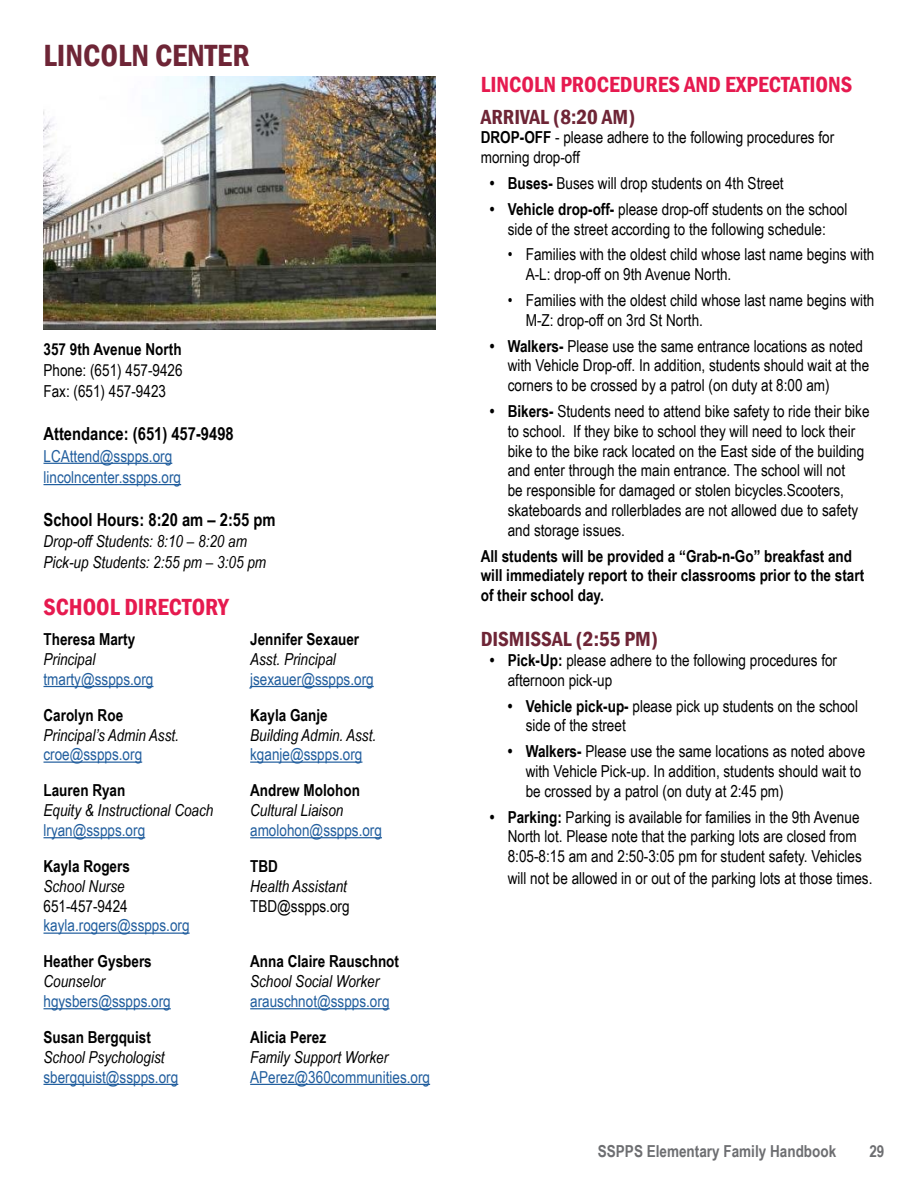
<style>
.page{position:relative;width:918px;height:1188px;background:#fff}
.page>*{position:absolute;margin:0;border:0;box-sizing:border-box;transform-origin:0 0}
.t1{font:600 condensed 31.5px "Franklin Gothic";color:#6e2536}
.t2{font:600 condensed 24px "Franklin Gothic";color:#e61a4f}
.t3{font:600 condensed 22.5px "Franklin Gothic";color:#e61a4f}
.t4{font:600 condensed 21px "Franklin Gothic";color:#6e2536}
.t5{font:700 18px "Arial Narrow";color:#000}
.t6{font:16.5px/19.8px "Arial Narrow";color:#000}
.t7{font:700 16.5px/19.8px "Arial Narrow";color:#000}
.t8{font:italic 16.5px/21.3px "Arial Narrow";color:#000}
.t9{font:16.5px/21.3px "Arial Narrow";color:#215e9e}
.t10{font:700 16.5px "Arial Narrow";color:#6d6e71}
.s1{font-weight:700}
</style>
<div class="page">
<hr style="left:44px;top:463px;width:128px;height:1px;background:#215e9e">
<hr style="left:44px;top:484px;width:137px;height:1px;background:#215e9e">
<hr style="left:44px;top:686px;width:109px;height:1px;background:#215e9e">
<hr style="left:250px;top:686px;width:124px;height:1px;background:#215e9e">
<hr style="left:44px;top:762px;width:98px;height:1px;background:#215e9e">
<hr style="left:250px;top:762px;width:112px;height:1px;background:#215e9e">
<hr style="left:44px;top:837px;width:101px;height:1px;background:#215e9e">
<hr style="left:250px;top:837px;width:132px;height:1px;background:#215e9e">
<hr style="left:44px;top:933px;width:146px;height:1px;background:#215e9e">
<hr style="left:44px;top:1008px;width:127px;height:1px;background:#215e9e">
<hr style="left:250px;top:1008px;width:140px;height:1px;background:#215e9e">
<hr style="left:44px;top:1084px;width:134px;height:1px;background:#215e9e">
<hr style="left:250px;top:1084px;width:180px;height:1px;background:#215e9e">
<img style="left:44px;top:76px;width:392px;height:253px">
<h1 class="t1" style="left:44px;top:34px;width:208px">LINCOLN CENTER</h1>
<p class="t7" style="left:44px;top:338px;width:140px">357 9th Avenue North</p>
<p class="t6" style="left:44px;top:359px;width:141px;line-height:21.3px">Phone: (651) 457-9426<br>Fax: (651) 457-9423</p>
<p class="t5" style="left:44px;top:420px;width:192px">Attendance: (651) 457-9498</p>
<p class="t9" style="left:44px;top:444px;width:139px">LCAttend@sspps.org lincolncenter.sspps.org</p>
<p class="t5" style="left:44px;top:506px;width:234px">School Hours: 8:20 am – 2:55 pm</p>
<p class="t8" style="left:44px;top:530px;width:224px">Drop-off Students: 8:10 – 8:20 am<br>Pick-up Students: 2:55 pm – 3:05 pm</p>
<h2 class="t2" style="left:44px;top:591px;width:187px">SCHOOL DIRECTORY</h2>
<p class="t7" style="left:44px;top:629px;width:93px">Theresa Marty</p>
<p class="t8" style="left:44px;top:648px;width:53px">Principal</p>
<p class="t9" style="left:44px;top:668px;width:111px">tmarty@sspps.org</p>
<p class="t7" style="left:250px;top:629px;width:111px">Jennifer Sexauer</p>
<p class="t8" style="left:250px;top:648px;width:87px">Asst. Principal</p>
<p class="t9" style="left:250px;top:668px;width:125px">jsexauer@sspps.org</p>
<p class="t7" style="left:44px;top:704px;width:81px">Carolyn Roe</p>
<p class="t8" style="left:44px;top:724px;width:137px">Principal’s Admin Asst.</p>
<p class="t9" style="left:44px;top:743px;width:100px">croe@sspps.org</p>
<p class="t7" style="left:44px;top:780px;width:83px">Lauren Ryan</p>
<p class="t8" style="left:44px;top:799px;width:171px">Equity &amp; Instructional Coach</p>
<p class="t9" style="left:44px;top:819px;width:103px">lryan@sspps.org</p>
<p class="t7" style="left:44px;top:855px;width:88px">Kayla Rogers</p>
<p class="t8" style="left:44px;top:875px;width:83px">School Nurse</p>
<p class="t6" style="left:44px;top:895px;width:86px">651-457-9424</p>
<p class="t9" style="left:44px;top:914px;width:148px">kayla.rogers@sspps.org</p>
<p class="t7" style="left:44px;top:951px;width:110px">Heather Gysbers</p>
<p class="t8" style="left:44px;top:970px;width:63px">Counselor</p>
<p class="t9" style="left:44px;top:990px;width:129px">hgysbers@sspps.org</p>
<p class="t7" style="left:44px;top:1027px;width:109px">Susan Bergquist</p>
<p class="t8" style="left:44px;top:1046px;width:123px">School Psychologist</p>
<p class="t9" style="left:44px;top:1066px;width:136px">sbergquist@sspps.org</p>
<p class="t7" style="left:250px;top:704px;width:79px">Kayla Ganje</p>
<p class="t8" style="left:250px;top:724px;width:128px">Building Admin. Asst.</p>
<p class="t9" style="left:250px;top:743px;width:114px">kganje@sspps.org</p>
<p class="t7" style="left:250px;top:780px;width:111px">Andrew Molohon</p>
<p class="t8" style="left:250px;top:799px;width:95px">Cultural Liaison</p>
<p class="t9" style="left:250px;top:819px;width:133px">amolohon@sspps.org</p>
<p class="t7" style="left:250px;top:855px;width:29px">TBD</p>
<p class="t8" style="left:250px;top:875px;width:98px">Health Assistant</p>
<p class="t6" style="left:250px;top:895px;width:101px">TBD@sspps.org</p>
<p class="t7" style="left:250px;top:951px;width:150px">Anna Claire Rauschnot</p>
<p class="t8" style="left:250px;top:970px;width:131px">School Social Worker</p>
<p class="t9" style="left:250px;top:990px;width:141px">arauschnot@sspps.org</p>
<p class="t7" style="left:250px;top:1027px;width:77px">Alicia Perez</p>
<p class="t8" style="left:250px;top:1046px;width:140px">Family Support Worker</p>
<p class="t9" style="left:250px;top:1066px;width:181px">APerez@360communities.org</p>
<h3 class="t3" style="left:481px;top:70px;width:373px">LINCOLN PROCEDURES AND EXPECTATIONS</h3>
<p class="t4" style="left:481px;top:103px;width:156px">ARRIVAL (8:20 AM)</p>
<p class="t6" style="left:481px;top:127px;width:355px"><span class="s1">DROP-OFF</span> - please adhere to the following procedures for morning drop-off</p>
<p class="t6" style="left:490px;top:173px;width:296px"><span class="s1">• Buses-</span> Buses will drop students on 4th Street</p>
<p class="t6" style="left:490px;top:198px;width:359px;text-align:center"><span class="s1">• Vehicle drop-off-</span> please drop-off students on the school side of the street according to the following schedule:</p>
<p class="t6" style="left:526px;top:244px;width:350px;text-indent:-18px">• Families with the oldest child whose last name begins with<br>A-L: drop-off on 9th Avenue North.</p>
<p class="t6" style="left:526px;top:290px;width:350px;text-indent:-18px">• Families with the oldest child whose last name begins with<br>M-Z: drop-off on 3rd St North.</p>
<p class="t6" style="left:508px;top:335px;width:363px;text-indent:-18px"><span class="s1">• Walkers-</span> Please use the same entrance locations as noted with Vehicle Drop-off. In addition, students should wait at the corners to be crossed by a patrol (on duty at 8:00 am)</p>
<p class="t6" style="left:508px;top:401px;width:363px;text-indent:-18px"><span class="s1">• Bikers-</span> Students need to attend bike safety to ride their bike to school. If they bike to school they will need to lock their bike to the bike rack located on the East side of the building and enter through the main entrance. The school will not<br>be responsible for damaged or stolen bicycles.Scooters, skateboards and rollerblades are not allowed due to safety and storage issues.</p>
<p class="t7" style="left:481px;top:545px;width:385px">All students will be provided a “Grab-n-Go” breakfast and will immediately report to their classrooms prior to the start of their school day.</p>
<p class="t4" style="left:481px;top:625px;width:179px">DISMISSAL (2:55 PM)</p>
<p class="t6" style="left:508px;top:650px;width:331px;text-indent:-18px"><span class="s1">• Pick-Up:</span> please adhere to the following procedures for afternoon pick-up</p>
<p class="t6" style="left:526px;top:695px;width:334px;text-indent:-18px"><span class="s1">• Vehicle pick-up-</span> please pick up students on the school side of the street</p>
<p class="t6" style="left:526px;top:741px;width:341px;text-indent:-18px"><span class="s1">• Walkers-</span> Please use the same locations as noted above with Vehicle Pick-up. In addition, students should wait to be crossed by a patrol (on duty at 2:45 pm)</p>
<p class="t6" style="left:508px;top:806px;width:356px;text-indent:-18px"><span class="s1">• Parking:</span> Parking is available for families in the 9th Avenue<br>North lot. Please note that the parking lots are closed from<br>8:05-8:15 am and 2:50-3:05 pm for student safety. Vehicles</p>
<p class="t6" style="left:508px;top:867px;width:366px">will not be allowed in or out of the parking lots at those times.</p>
<p class="t10" style="left:598px;top:1139px;width:240px">SSPPS Elementary Family Handbook</p>
<p class="t10" style="left:869px;top:1139px;width:17px">29</p>
</div>
